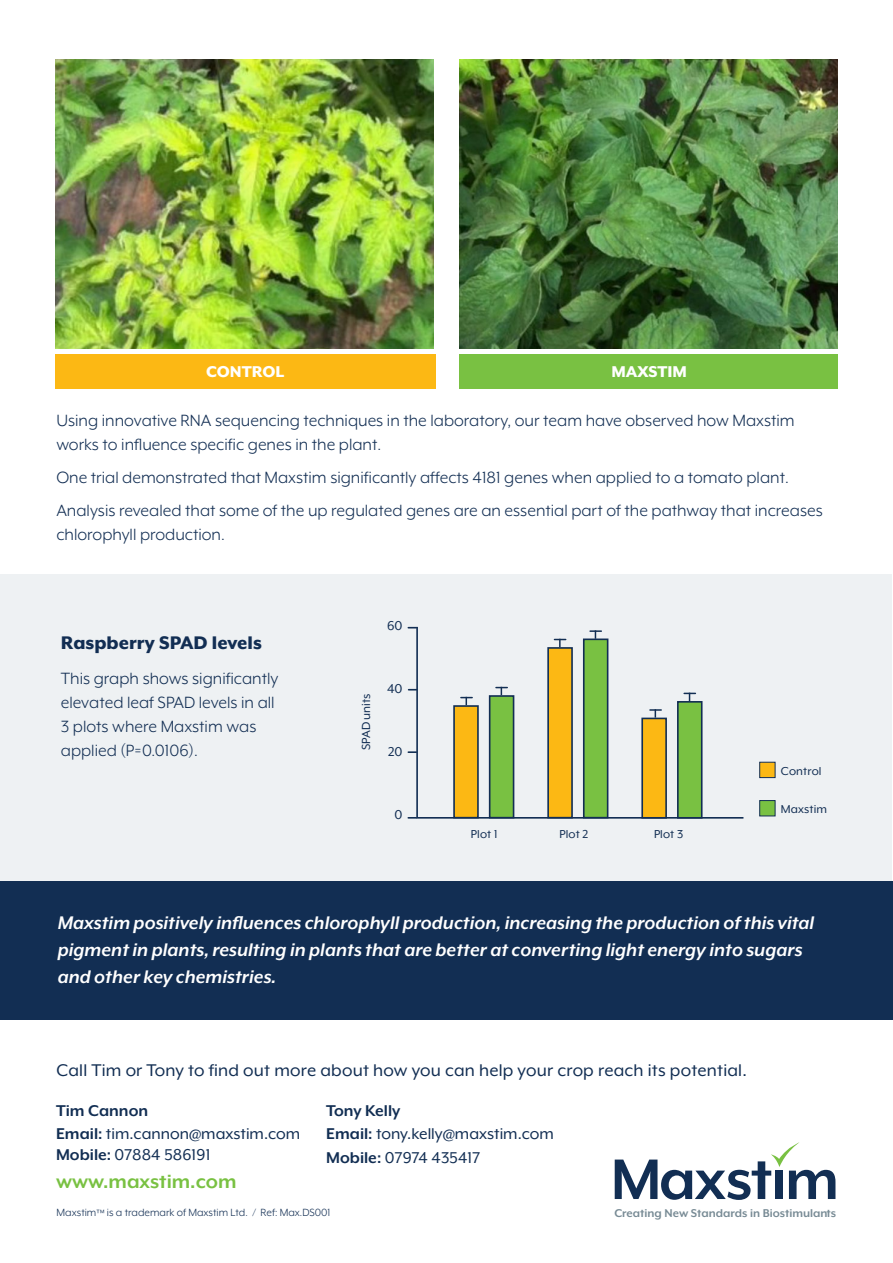
<style>
.page{position:relative;width:893px;height:1263px;background:#fff}
.page>*{position:absolute;margin:0;border:0;box-sizing:border-box;transform-origin:0 0}
.t1{font:700 22.05px "Mr Eaves XL Mod OT";color:#79c142}
.t2{font:italic 700 21px/27px "Mr Eaves XL Mod OT";color:#fff}
.t3{font:800 21px "Mr Eaves XL Mod OT";color:#122e53}
.t4{font:19.5px "Mr Eaves XL Mod OT";letter-spacing:.01em;color:#122e53}
.t5{font:18.75px/24px "Mr Eaves XL Mod OT";color:#122e53}
.t6{font:18px "Mr Eaves XL Mod OT";color:#122e53}
.t7{font:700 18px "Mr Eaves XL Mod OT";color:#122e53}
.t8{font:800 18px "Mr Eaves XL Mod OT";color:#fff}
.t9{font:14.7px "Mr Eaves XL Mod OT";color:#122e53}
.t10{font:13.5px "Mr Eaves XL Mod OT";color:#122e53}
.t11{font:13.2px "Mr Eaves XL Mod OT";letter-spacing:.01em;color:#122e53}
.t12{font:700 13.05px "Mr Eaves XL Mod OT";color:#788b95}
.t13{font:12px "Mr Eaves XL Mod OT";color:#122e53}
.s1{font-weight:700}
.s2{font-size:10.5px}
</style>
<div class="page">
<div style="left:0;top:574px;width:892px;height:307px;background:#eef1f3"></div>
<div style="left:0;top:881px;width:893px;height:139px;background:#122e53"></div>
<svg style="left:615px;top:1142px;width:220px;height:58px"></svg>
<img style="left:55px;top:60px;width:379px;height:289px">
<img style="left:459px;top:60px;width:379px;height:289px">
<div style="left:55px;top:354px;width:380px;height:35px;background:#fcb814"></div>
<div style="left:459px;top:354px;width:379px;height:35px;background:#79c142"></div>
<svg style="left:415px;top:626px;width:329px;height:193px"></svg>
<svg style="left:408px;top:817px;width:8px;height:2px"></svg>
<svg style="left:408px;top:751px;width:8px;height:2px"></svg>
<div style="left:759px;top:762px;width:16px;height:16px;background:#fcb814;border:1px solid #122e53"></div>
<div style="left:759px;top:800px;width:16px;height:16px;background:#79c142;border:1px solid #122e53"></div>
<svg style="left:461px;top:697px;width:11px;height:8px"></svg>
<div style="left:547px;top:647px;width:26px;height:171px;background:#fcb814;border:2px solid #122e53"></div>
<div style="left:583px;top:638px;width:25px;height:180px;background:#79c142;border:2px solid #122e53"></div>
<div style="left:641px;top:718px;width:26px;height:101px;background:#fcb814;border:2px solid #122e53"></div>
<div style="left:677px;top:701px;width:25px;height:118px;background:#79c142;border:2px solid #122e53"></div>
<svg style="left:496px;top:687px;width:11px;height:8px"></svg>
<svg style="left:554px;top:639px;width:12px;height:8px"></svg>
<svg style="left:590px;top:630px;width:11px;height:9px"></svg>
<svg style="left:650px;top:709px;width:11px;height:9px"></svg>
<svg style="left:684px;top:693px;width:11px;height:8px"></svg>
<p class="t8" style="left:206px;top:362px;width:80px">CONTROL</p>
<p class="t8" style="left:611px;top:362px;width:77px">MAXSTIM</p>
<p class="t5" style="left:56px;top:409px;width:740px">Using innovative RNA sequencing techniques in the laboratory, our team have observed how Maxstim works to influence specific genes in the plant.</p>
<p class="t5" style="left:56px;top:466px;width:734px">One trial demonstrated that Maxstim significantly affects 4181 genes when applied to a tomato plant.</p>
<p class="t5" style="left:56px;top:499px;width:768px">Analysis revealed that some of the up regulated genes are an essential part of the pathway that increases chlorophyll production.</p>
<p class="t3" style="left:61px;top:632px;width:202px">Raspberry SPAD levels</p>
<p class="t5" style="left:61px;top:666px;width:219px">This graph shows significantly</p>
<p class="t5" style="left:61px;top:690px;width:215px">elevated leaf SPAD levels in all</p>
<p class="t5" style="left:61px;top:714px;width:197px">3 plots where Maxstim was</p>
<p class="t5" style="left:61px;top:738px;width:138px">applied (P=0.0106).</p>
<p class="t9" style="left:387px;top:619px;width:17px">60</p>
<p class="t10" style="left:359px;top:750px;width:58px;rotate:-90deg">SPAD units</p>
<p class="t9" style="left:387px;top:682px;width:17px">40</p>
<p class="t9" style="left:388px;top:745px;width:16px">20</p>
<p class="t9" style="left:395px;top:808px;width:9px">0</p>
<p class="t11" style="left:471px;top:828px;width:28px">Plot 1</p>
<p class="t11" style="left:559px;top:828px;width:31px">Plot 2</p>
<p class="t11" style="left:654px;top:828px;width:31px">Plot 3</p>
<p class="t11" style="left:781px;top:764px;width:42px">Control</p>
<p class="t11" style="left:781px;top:802px;width:48px">Maxstim</p>
<p class="t2" style="left:58px;top:909px;width:758px">Maxstim positively influences chlorophyll production, increasing the production of this vital pigment in plants, resulting in plants that are better at converting light energy into sugars and other key chemistries.</p>
<p class="t4" style="left:57px;top:1060px;width:692px">Call Tim or Tony to find out more about how you can help your crop reach its potential.</p>
<p class="t7" style="left:56px;top:1102px;width:94px">Tim Cannon</p>
<p class="t6" style="left:56px;top:1124px;width:246px"><span class="s1">Email:</span> tim.cannon@maxstim.com</p>
<p class="t6" style="left:56px;top:1145px;width:156px"><span class="s1">Mobile:</span> 07884 586191</p>
<p class="t1" style="left:56px;top:1171px;width:182px">www.maxstim.com</p>
<p class="t7" style="left:326px;top:1102px;width:76px">Tony Kelly</p>
<p class="t6" style="left:326px;top:1124px;width:229px"><span class="s1">Email:</span> tony.kelly@maxstim.com</p>
<p class="t6" style="left:326px;top:1148px;width:155px"><span class="s1">Mobile:</span> 07974 435417</p>
<p class="t13" style="left:57px;top:1206px;width:275px">Maxstim<span class="s2">™</span> is a trademark of Maxstim Ltd. / Ref: Max.DS001</p>
<p class="t12" style="left:614px;top:1206px;width:223px">Creating New Standards in Biostimulants</p>
</div>
